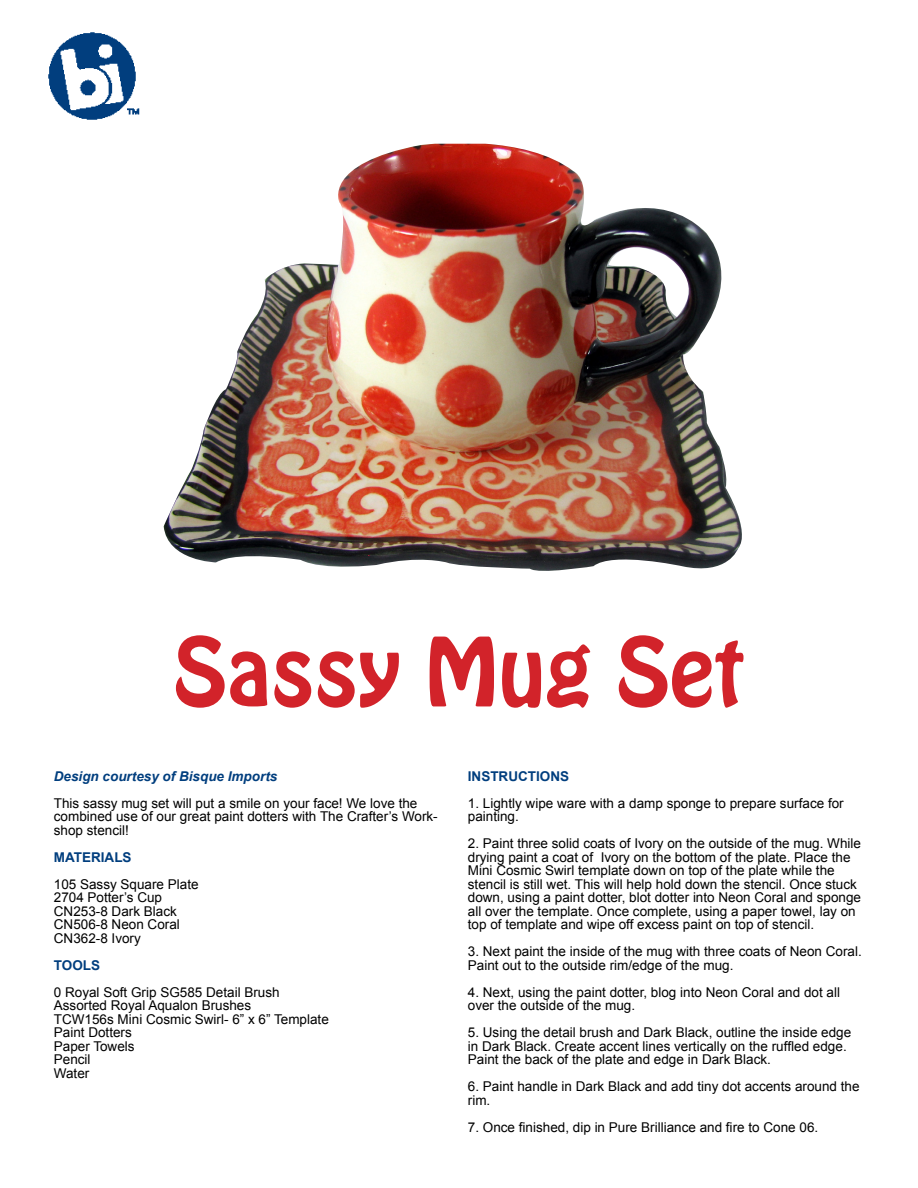
<style>
.page{position:relative;width:918px;height:1188px;background:#fff}
.page>*{position:absolute;margin:0;border:0;box-sizing:border-box;transform-origin:0 0}
.t1{font:84px "Hobo Std";color:#d2232a}
.t2{font:13.5px/13.5px "Arial";color:#000}
.t3{font:italic 700 13.5px "Arial";color:#003e7e}
.t4{font:700 13.5px "Arial";color:#003e7e}
</style>
<div class="page">
<img style="left:48px;top:32px;width:92px;height:88px">
<img style="left:164px;top:144px;width:578px;height:427px">
<img style="left:608px;top:234px;width:101px;height:83px">
<h1 class="t1" style="left:173px;top:614px;width:573px">Sassy Mug Set</h1>
<p class="t3" style="left:54px;top:767px;width:225px">Design courtesy of Bisque Imports</p>
<p class="t2" style="left:54px;top:797px;width:385px">This sassy mug set will put a smile on your face! We love the combined use of our great paint dotters with The Crafter’s Work&shy;shop stencil!</p>
<p class="t4" style="left:54px;top:848px;width:79px">MATERIALS</p>
<p class="t2" style="left:54px;top:878px;width:146px">105 Sassy Square Plate<br>2704 Potter’s Cup<br>CN253-8 Dark Black<br>CN506-8 Neon Coral<br>CN362-8 Ivory</p>
<p class="t4" style="left:54px;top:956px;width:48px">TOOLS</p>
<p class="t2" style="left:54px;top:986px;width:277px">0 Royal Soft Grip SG585 Detail Brush<br>Assorted Royal Aqualon Brushes<br>TCW156s Mini Cosmic Swirl- 6” x 6” Template<br>Paint Dotters<br>Paper Towels<br>Pencil<br>Water</p>
<p class="t4" style="left:468px;top:767px;width:103px">INSTRUCTIONS</p>
<p class="t2" style="left:468px;top:797px;width:377px">1. Lightly wipe ware with a damp sponge to prepare surface for painting.</p>
<p class="t2" style="left:468px;top:837px;width:395px">2. Paint three solid coats of Ivory on the outside of the mug. While drying paint a coat of Ivory on the bottom of the plate. Place the Mini Cosmic Swirl template down on top of the plate while the stencil is still wet. This will help hold down the stencil. Once stuck down, using a paint dotter, blot dotter into Neon Coral and sponge all over the template. Once complete, using a paper towel, lay on top of template and wipe off excess paint on top of stencil.</p>
<p class="t2" style="left:468px;top:945px;width:395px">3. Next paint the inside of the mug with three coats of Neon Coral.<br>Paint out to the outside rim/edge of the mug.</p>
<p class="t2" style="left:468px;top:986px;width:374px">4. Next, using the paint dotter, blog into Neon Coral and dot all over the outside of the mug.</p>
<p class="t2" style="left:468px;top:1026px;width:385px">5. Using the detail brush and Dark Black, outline the inside edge in Dark Black. Create accent lines vertically on the ruffled edge.<br>Paint the back of the plate and edge in Dark Black.</p>
<p class="t2" style="left:468px;top:1080px;width:393px">6. Paint handle in Dark Black and add tiny dot accents around the rim.</p>
<p class="t2" style="left:468px;top:1121px;width:352px">7. Once finished, dip in Pure Brilliance and fire to Cone 06.</p>
</div>
